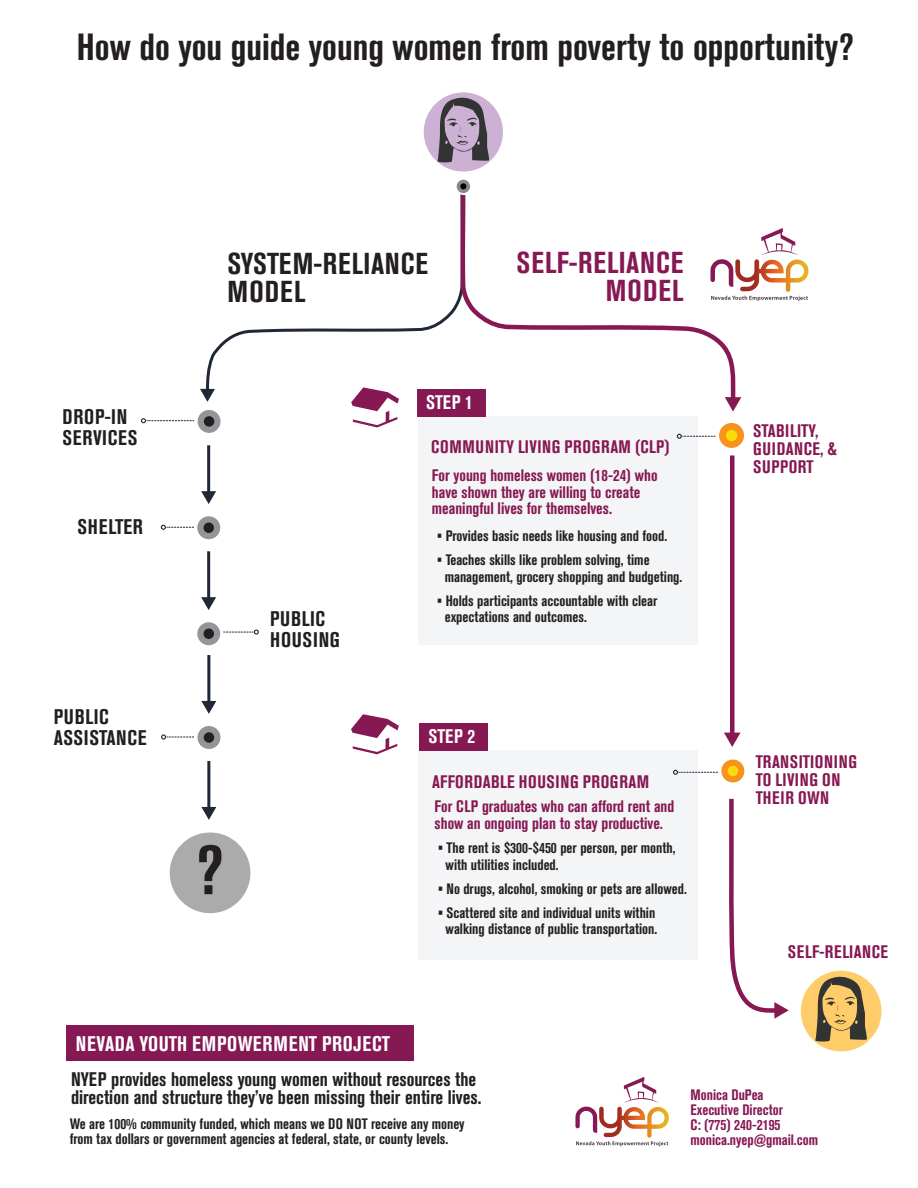
<style>
.page{position:relative;width:918px;height:1188px;background:#fff}
.page>*{position:absolute;margin:0;border:0;box-sizing:border-box;transform-origin:0 0}
.t1{font:700 condensed 69px "Akzidenz Grotesk BE";color:#231f20}
.t2{font:700 condensed 37.5px "Akzidenz Grotesk BE";color:#231f20}
.t3{font:700 condensed 30px/28.5px "Akzidenz Grotesk BE";letter-spacing:.035em;color:#231f20}
.t4{font:700 condensed 30px/28.5px "Akzidenz Grotesk BE";letter-spacing:.035em;color:#861853;text-align:right}
.t5{font:700 condensed 21px/21px "Akzidenz Grotesk BE";letter-spacing:.035em;color:#231f20}
.t6{font:700 condensed 21px "Akzidenz Grotesk BE";letter-spacing:.02em;color:#fff}
.t7{font:700 condensed 19.5px/18px "Akzidenz Grotesk BE";color:#231f20}
.t8{font:700 condensed 19.5px "Akzidenz Grotesk BE";color:#fff}
.t9{font:700 condensed 18px/18px "Akzidenz Grotesk BE";letter-spacing:.035em;color:#861853}
.t10{font:700 condensed 16.5px/16.5px "Akzidenz Grotesk BE";color:#861853}
.t11{font:700 condensed 15px/16.5px "Akzidenz Grotesk BE";color:#231f20}
.t12{font:700 condensed 15px/15px "Akzidenz Grotesk BE";color:#861853}
</style>
<div class="page">
<div style="left:170px;top:833px;width:80px;height:80px;background:#ababab;border-radius:50%"></div>
<div style="left:418px;top:750px;width:280px;height:210px;background:#f4f5f6"></div>
<svg style="left:351px;top:714px;width:48px;height:40px"></svg>
<div style="left:419px;top:723px;width:69px;height:28px;background:#861853"></div>
<svg style="left:673px;top:770px;width:45px;height:5px"></svg>
<div style="left:418px;top:416px;width:279px;height:229px;background:#f4f5f6"></div>
<svg style="left:161px;top:525px;width:33px;height:5px"></svg>
<svg style="left:677px;top:434px;width:39px;height:5px"></svg>
<svg style="left:741px;top:228px;width:68px;height:73px"></svg>
<svg style="left:141px;top:418px;width:53px;height:5px"></svg>
<svg style="left:204px;top:295px;width:255px;height:94px"></svg>
<svg style="left:200px;top:389px;width:15px;height:13px"></svg>
<div style="left:198px;top:410px;width:23px;height:23px;background:#939598;border-radius:50%"></div>
<div style="left:204px;top:416px;width:10px;height:11px;background:#231f20;border-radius:50%"></div>
<svg style="left:455px;top:178px;width:17px;height:17px"></svg>
<div style="left:457px;top:180px;width:13px;height:13px;background:#88888d;border-radius:50%"></div>
<svg style="left:460px;top:183px;width:6px;height:6px"></svg>
<div style="left:423px;top:92px;width:81px;height:80px;background:#cdb1d4;border-radius:50%"></div>
<div style="left:422px;top:91px;width:82px;height:82px;border:2px solid #fff;border-radius:50%"></div>
<svg style="left:437px;top:97px;width:52px;height:66px"></svg>
<svg style="left:459px;top:191px;width:282px;height:206px"></svg>
<svg style="left:725px;top:397px;width:16px;height:15px"></svg>
<hr style="left:207px;top:445px;width:3px;height:48px;background:#202837">
<svg style="left:201px;top:491px;width:15px;height:13px"></svg>
<div style="left:719px;top:423px;width:25px;height:25px;background:#f7931d;border-radius:50%"></div>
<div style="left:726px;top:430px;width:11px;height:11px;background:#fbdc07;border-radius:50%"></div>
<hr style="left:730px;top:455px;width:4px;height:280px;background:#861853">
<svg style="left:724px;top:733px;width:17px;height:14px"></svg>
<svg style="left:718px;top:756px;width:30px;height:30px"></svg>
<div style="left:721px;top:760px;width:23px;height:22px;background:#f7931d;border-radius:50%"></div>
<div style="left:728px;top:766px;width:10px;height:10px;background:#fbdc07;border-radius:50%"></div>
<svg style="left:351px;top:387px;width:48px;height:41px"></svg>
<div style="left:197px;top:516px;width:23px;height:23px;background:#939598;border-radius:50%"></div>
<div style="left:204px;top:523px;width:10px;height:10px;background:#231f20;border-radius:50%"></div>
<div style="left:417px;top:389px;width:69px;height:28px;background:#861853"></div>
<svg style="left:575px;top:1077px;width:94px;height:69px"></svg>
<svg style="left:729px;top:798px;width:60px;height:221px"></svg>
<div style="left:801px;top:971px;width:81px;height:80px;background:#fecd69;border-radius:50%"></div>
<svg style="left:815px;top:976px;width:52px;height:66px"></svg>
<div style="left:66px;top:1025px;width:348px;height:36px;background:#861853"></div>
<svg style="left:223px;top:630px;width:36px;height:5px"></svg>
<hr style="left:207px;top:551px;width:3px;height:48px;background:#202837">
<svg style="left:201px;top:597px;width:15px;height:13px"></svg>
<div style="left:197px;top:622px;width:23px;height:23px;background:#939598;border-radius:50%"></div>
<div style="left:204px;top:629px;width:10px;height:10px;background:#231f20;border-radius:50%"></div>
<svg style="left:161px;top:734px;width:33px;height:6px"></svg>
<hr style="left:207px;top:655px;width:3px;height:48px;background:#202837">
<svg style="left:201px;top:701px;width:15px;height:13px"></svg>
<svg style="left:194px;top:723px;width:30px;height:29px"></svg>
<div style="left:198px;top:726px;width:22px;height:23px;background:#939598;border-radius:50%"></div>
<div style="left:204px;top:732px;width:10px;height:11px;background:#231f20;border-radius:50%"></div>
<hr style="left:207px;top:761px;width:3px;height:48px;background:#202837">
<svg style="left:201px;top:807px;width:15px;height:13px"></svg>
<h2 class="t2" style="left:77px;top:26px;width:778px">How do you guide young women from poverty to opportunity?</h2>
<h3 class="t5" style="left:63px;top:406px;width:76px">DROP-IN<br>SERVICES</h3>
<h3 class="t5" style="left:78px;top:516px;width:67px">SHELTER</h3>
<h3 class="t5" style="left:54px;top:707px;width:94px">PUBLIC<br>ASSISTANCE</h3>
<h3 class="t3" style="left:228px;top:249px;width:202px">SYSTEM-RELIANCE<br>MODEL</h3>
<h3 class="t8" style="left:426px;top:391px;width:48px">STEP 1</h3>
<h3 class="t4" style="left:517px;top:248px;width:168px">SELF-RELIANCE<br>MODEL</h3>
<p class="t9" style="left:431px;top:438px;width:240px">COMMUNITY LIVING PROGRAM (CLP)</p>
<h3 class="t5" style="left:270px;top:608px;width:71px">PUBLIC<br>HOUSING</h3>
<h1 class="t1" style="left:195px;top:831px;width:30px">?</h1>
<p class="t10" style="left:432px;top:467px;width:227px">For young homeless women (18-24) who have shown they are willing to create meaningful lives for themselves.</p>
<p class="t11" style="left:437px;top:528px;width:231px">• Provides basic needs like housing and food.</p>
<p class="t11" style="left:445px;top:552px;width:239px;text-indent:-8px">• Teaches skills like problem solving, time management, grocery shopping and budgeting.</p>
<p class="t11" style="left:445px;top:592px;width:214px;text-indent:-8px">• Holds participants accountable with clear expectations and outcomes.</p>
<h3 class="t8" style="left:428px;top:726px;width:48px">STEP 2</h3>
<p class="t9" style="left:432px;top:772px;width:219px">AFFORDABLE HOUSING PROGRAM</p>
<p class="t10" style="left:435px;top:798px;width:241px">For CLP graduates who can afford rent and show an ongoing plan to stay productive.</p>
<p class="t11" style="left:446px;top:840px;width:231px;text-indent:-8px">• The rent is $300-$450 per person, per month, with utilities included.</p>
<p class="t11" style="left:438px;top:880px;width:250px">• No drugs, alcohol, smoking or pets are allowed.</p>
<p class="t11" style="left:438px;top:904px;width:221px;text-align:center">• Scattered site and individual units within walking distance of public transportation.</p>
<h3 class="t6" style="left:76px;top:1031px;width:316px">NEVADA YOUTH EMPOWERMENT PROJECT</h3>
<p class="t9" style="left:753px;top:422px;width:85px">STABILITY,<br>GUIDANCE, &amp;<br>SUPPORT</p>
<p class="t9" style="left:756px;top:753px;width:103px">TRANSITIONING<br>TO LIVING ON<br>THEIR OWN</p>
<p class="t9" style="left:788px;top:943px;width:102px">SELF-RELIANCE</p>
<h3 class="t7" style="left:71px;top:1070px;width:412px">NYEP provides homeless young women without resources the direction and structure they’ve been missing their entire lives.</h3>
<p class="t11" style="left:70px;top:1116px;width:396px;line-height:15px">We are 100% community funded, which means we DO NOT receive any money from tax dollars or government agencies at federal, state, or county levels.</p>
<p class="t12" style="left:691px;top:1088px;width:129px">Monica DuPea<br>Executive Director<br>C: (775) 240-2195 monica.nyep@gmail.com</p>
</div>
